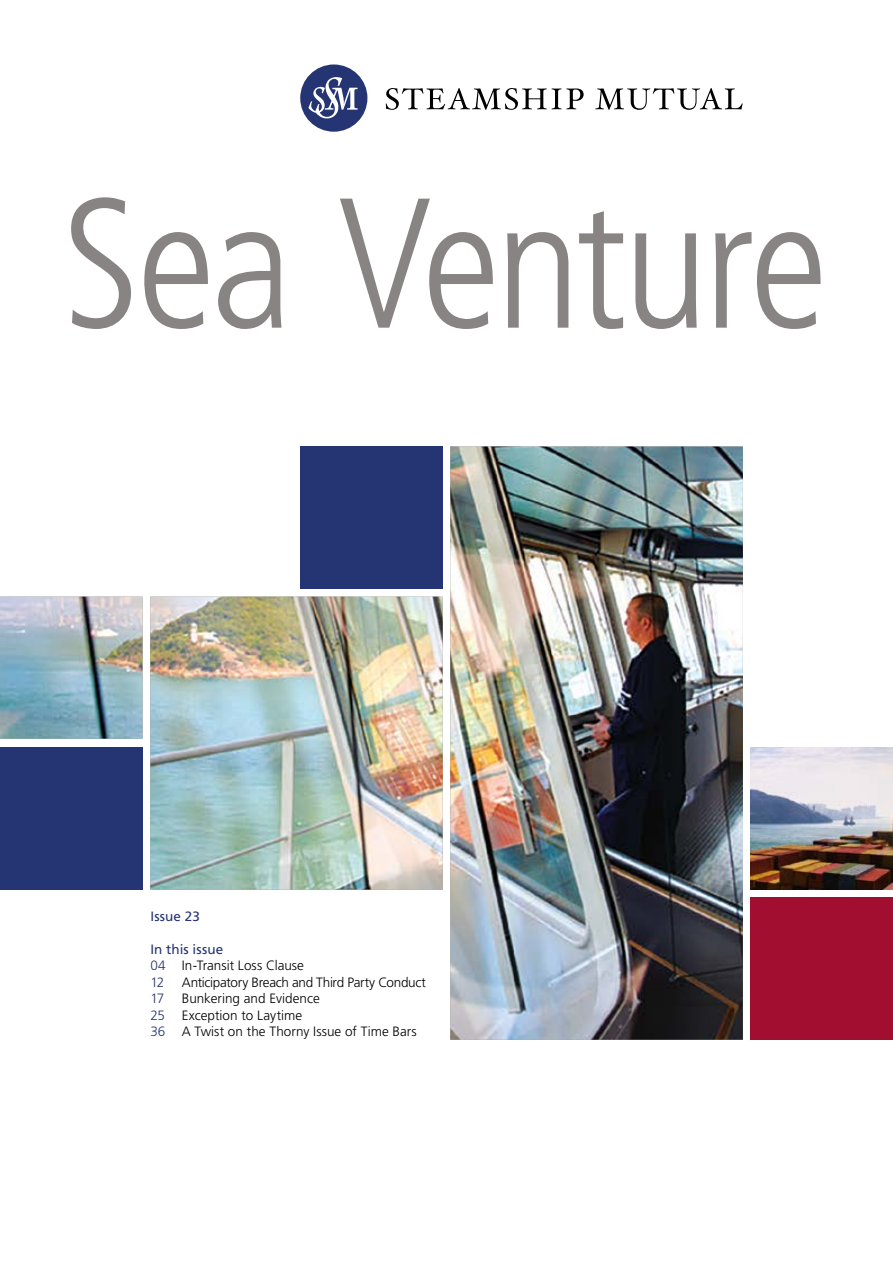
<style>
.page{position:relative;width:893px;height:1263px;background:#fff}
.page>*{position:absolute;margin:0;border:0;box-sizing:border-box;transform-origin:0 0}
.t1{font:300 condensed 184.8px "Frutiger";letter-spacing:-.025em;color:#878483}
.CONTENTS_COVER{font:300 13.5px "Frutiger";color:#000}
.CONTENTS_COVER-2{font:300 13.5px "Frutiger";letter-spacing:-.025em;color:#000}
.H_04_COVER{font:13.5px "Frutiger";letter-spacing:.01em;color:#253473}
.CONTENTS_COVER-3{font:300 13.5px "Frutiger";color:#253473}
.s1{color:#253473}
</style>
<div class="page">
<svg style="left:386px;top:88px;width:198px;height:22px"></svg>
<svg style="left:595px;top:88px;width:148px;height:22px"></svg>
<div style="left:300px;top:64px;width:67px;height:68px;background:#253473;border-radius:50%"></div>
<svg style="left:309px;top:77px;width:49px;height:42px"></svg>
<div style="left:750px;top:898px;width:143px;height:142px;background:#a10e2f"></div>
<img style="left:0;top:446px;width:743px;height:594px">
<img style="left:750px;top:747px;width:143px;height:142px">
<p class="t1" style="left:62px;top:159px;width:768px">Sea Venture</p>
<p class="H_04_COVER" style="left:150px;top:908px;width:51px">Issue 23</p>
<p class="H_04_COVER" style="left:150px;top:941px;width:74px">In this issue</p>
<p class="CONTENTS_COVER" style="left:150px;top:958px;width:155px"><span class="s1">04</span> In-Transit Loss Clause</p>
<p class="CONTENTS_COVER-3" style="left:150px;top:974px;width:16px">12</p>
<p class="CONTENTS_COVER-2" style="left:182px;top:974px;width:246px">Anticipatory Breach and Third Party Conduct</p>
<p class="CONTENTS_COVER-3" style="left:150px;top:991px;width:16px">17</p>
<p class="CONTENTS_COVER" style="left:182px;top:991px;width:140px">Bunkering and Evidence</p>
<p class="CONTENTS_COVER" style="left:150px;top:1007px;width:153px"><span class="s1">25</span> Exception to Laytime</p>
<p class="CONTENTS_COVER" style="left:150px;top:1024px;width:268px"><span class="s1">36</span> A Twist on the Thorny Issue of Time Bars</p>
</div>
